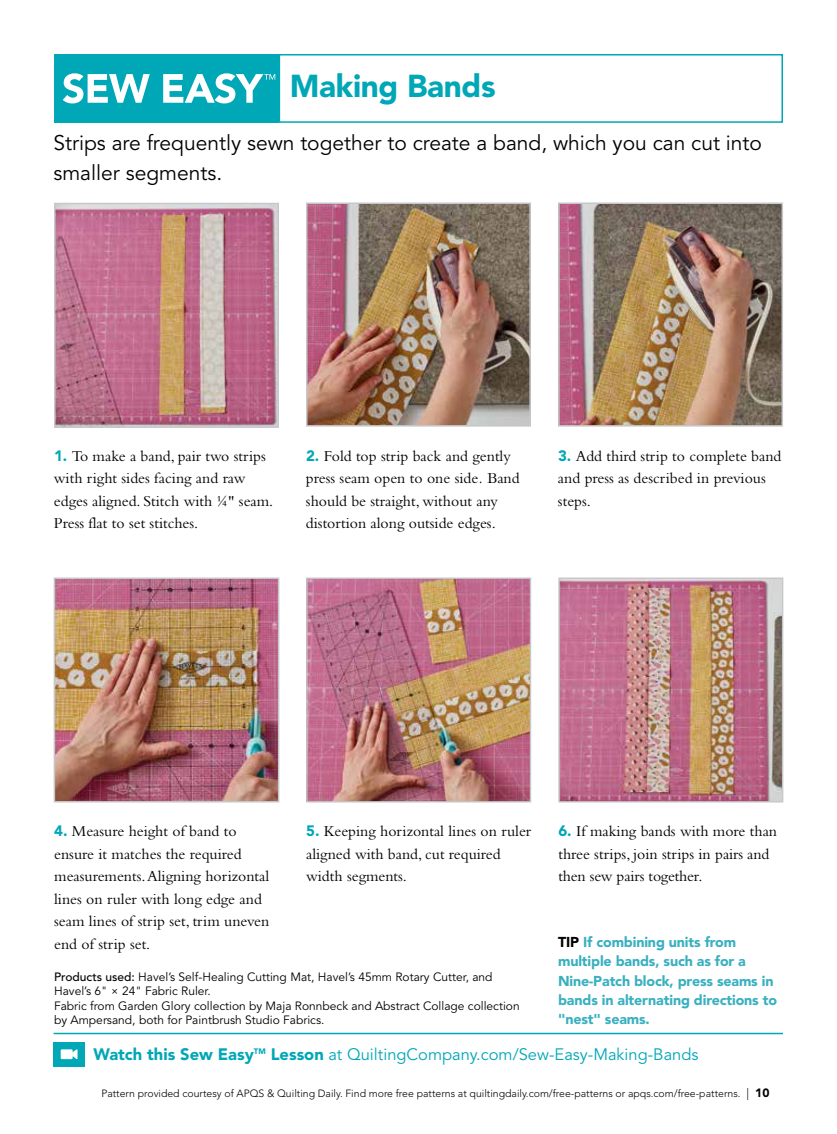
<style>
.page{position:relative;width:837px;height:1134px;background:#fff}
.page>*{position:absolute;margin:0;border:0;box-sizing:border-box;transform-origin:0 0}
.t1{font:900 31.5px "Avenir LT Std";letter-spacing:-.01em;color:#00a7b7}
.t2{font:21px/30px "Avenir LT Std";color:#000}
.t3{font:16.5px "Avenir LT Std";color:#00a7b7}
.t4{font:15.75px/22.5px "Bembo Std";color:#000}
.t5{font:900 14.25px/19.5px "Avenir LT Std";letter-spacing:-.01em;color:#39b0c0}
.t6{font:12px/14.4px "Avenir LT Std";color:#000}
.t7{font:300 10.5px "Avenir LT Std";color:#000}
.s1{font-family:"Avenir LT Std";font-weight:900;font-size:15px;color:#00a7b7}
.s2{font-style:italic}
.s3{font-weight:500}
.s4{color:#000}
.s5{font-weight:900}
.s6{font-size:12px}
.s7{font-weight:900;font-size:12px}
</style>
<div class="page">
<img style="left:57px;top:581px;width:219px;height:219px">
<div style="left:54px;top:578px;width:225px;height:225px;border:2px solid #c5c7c9"></div>
<img style="left:308px;top:580px;width:221px;height:221px">
<div style="left:306px;top:578px;width:225px;height:225px;border:1px solid #c5c7c9"></div>
<img style="left:560px;top:580px;width:221px;height:221px">
<div style="left:558px;top:578px;width:225px;height:225px;border:1px solid #c5c7c9"></div>
<div style="left:53px;top:1042px;width:32px;height:24px;background:#00a7b7"></div>
<svg style="left:61px;top:1049px;width:17px;height:10px"></svg>
<div style="left:54px;top:54px;width:225px;height:69px;background:#00a7b7"></div>
<hr style="left:54px;top:1033px;width:729px;height:1px;background:#00a7b7">
<img style="left:57px;top:206px;width:219px;height:219px">
<div style="left:54px;top:203px;width:225px;height:225px;border:2px solid #c7c8ca"></div>
<img style="left:309px;top:205px;width:219px;height:219px">
<div style="left:306px;top:202px;width:225px;height:225px;border:2px solid #c5c7c9"></div>
<img style="left:561px;top:205px;width:219px;height:219px">
<div style="left:558px;top:202px;width:225px;height:225px;border:2px solid #c5c7c9"></div>
<div style="left:279px;top:54px;width:504px;height:69px;border:2px solid #00a7b7"></div>
<svg style="left:63px;top:73px;width:212px;height:30px"></svg>
<h1 class="t1" style="left:290px;top:67px;width:207px">Making Bands</h1>
<h2 class="t2" style="left:53px;top:128px;width:710px">Strips are frequently sewn together to create a band, which you can cut into smaller segments.</h2>
<p class="t4" style="left:54px;top:444px;width:221px"><span class="s1">1.</span> To make a band, pair two strips with right sides facing and raw edges aligned. Stitch with ¼" seam.<br>Press flat to set stitches.</p>
<p class="t4" style="left:306px;top:444px;width:215px"><span class="s1">2.</span> Fold top strip back and gently press seam open to one side<span class="s2">.</span> Band should be straight, without any distortion along outside edges.</p>
<p class="t4" style="left:558px;top:444px;width:225px"><span class="s1">3.</span> Add third strip to complete band and press as described in previous steps.</p>
<p class="t4" style="left:54px;top:820px;width:217px"><span class="s1">4.</span> Measure height of band to ensure it matches the required measurements. Aligning horizontal lines on ruler with long edge and seam lines of strip set, trim uneven end of strip set.</p>
<p class="t4" style="left:306px;top:820px;width:226px"><span class="s1">5.</span> Keeping horizontal lines on ruler aligned with band, cut required width segments.</p>
<p class="t6" style="left:54px;top:970px;width:467px"><span class="s3">Products used:</span> Havel’s Self-Healing Cutting Mat, Havel’s 45mm Rotary Cutter, and Havel’s 6" × 24" Fabric Ruler.<br>Fabric from Garden Glory collection by Maja Ronnbeck and Abstract Collage collection by Ampersand, both for Paintbrush Studio Fabrics.</p>
<p class="t4" style="left:558px;top:820px;width:220px"><span class="s1">6.</span> If making bands with more than three strips, join strips in pairs and then sew pairs together.</p>
<p class="t5" style="left:558px;top:932px;width:221px"><span class="s4">TIP</span> If combining units from multiple bands, such as for a<br>Nine-Patch block, press seams in bands in alternating directions to "nest" seams.</p>
<p class="t3" style="left:93px;top:1045px;width:607px"><span class="s5">Watch this Sew Easy</span><sup>TM</sup> <span class="s5">Lesson</span> at QuiltingCompany.com/Sew-Easy-Making-Bands</p>
<p class="t7" style="left:101px;top:1087px;width:670px">Pattern provided courtesy of APQS &amp; Quilting Daily. Find more free patterns at quiltingdaily.com/free-patterns or apqs.com/free-patterns. <span class="s6">|</span> <span class="s7">10</span></p>
</div>
